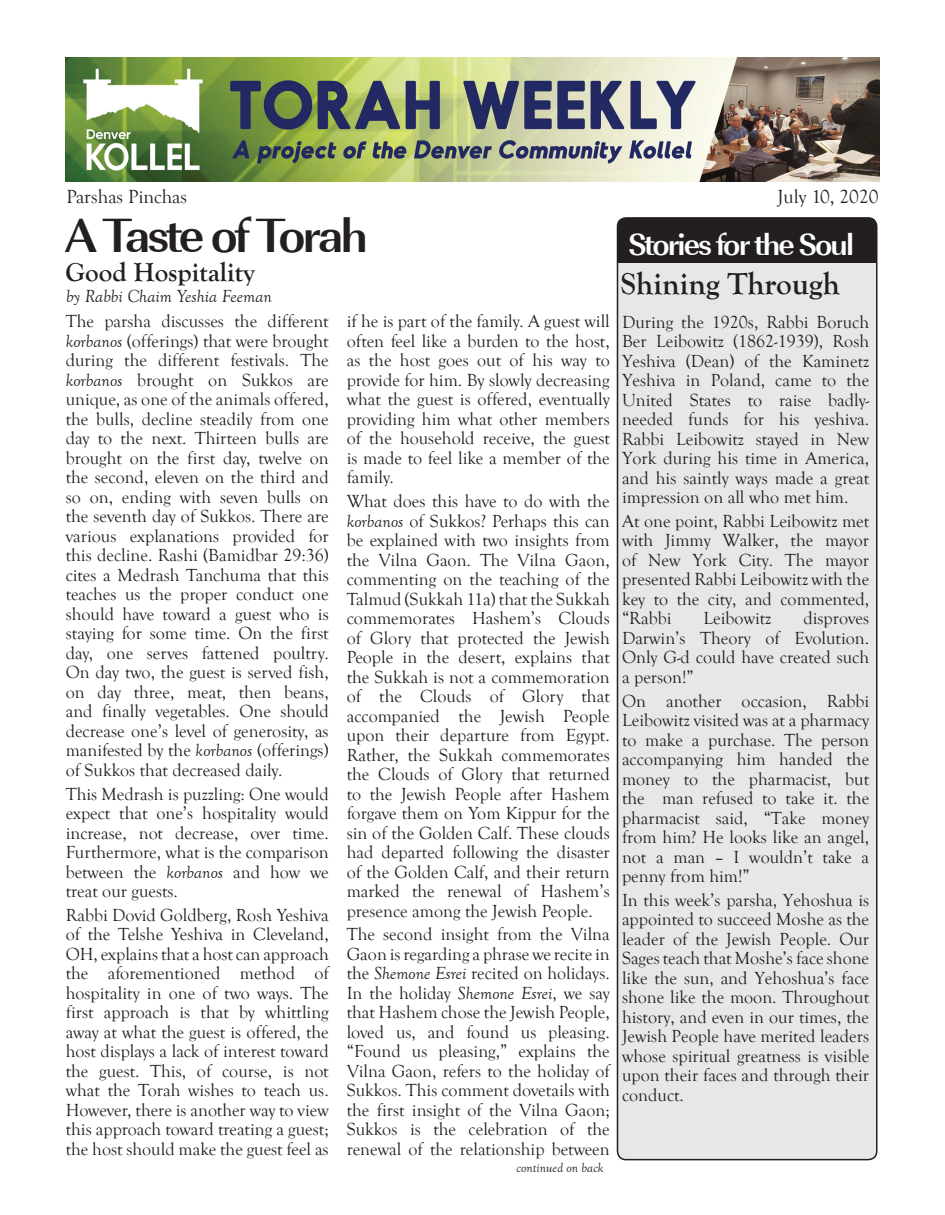
<style>
.page{position:relative;width:945px;height:1215px;background:#fff}
.page>*{position:absolute;margin:0;border:0;box-sizing:border-box;transform-origin:0 0}
.t1{font:700 49.5px "URW Imperial T";letter-spacing:-.06em;color:#231f20}
.t2{font:700 31.5px "URW Imperial T";letter-spacing:-.06em;color:#fff}
.t3{font:700 31.5px "Goudy Old Style T";color:#231f20}
.t4{font:700 27px "Goudy Old Style T";color:#231f20}
.t5{font:19.5px "Goudy Old Style T";color:#231f20}
.t6{font:18px/19.5px "Goudy Old Style T";color:#231f20;text-align:justify}
.t7{font:italic 18px "Goudy Old Style T";color:#231f20}
.t8{font:italic 13.5px "Goudy Old Style T";color:#231f20}
.s1{font-style:italic}
</style>
<div class="page">
<div style="left:617px;top:218px;width:260px;height:942px;background:#e6e7e9;border-radius:9px"></div>
<div style="left:617px;top:218px;width:260px;height:45px;background:#231f20"></div>
<div style="left:617px;top:217px;width:260px;height:943px;border:2px solid #231f20;border-radius:9px"></div>
<img style="left:66px;top:58px;width:814px;height:124px">
<p class="t5" style="left:66px;top:186px;width:122px">Parshas Pinchas</p>
<p class="t5" style="left:778px;top:186px;width:102px">July 10, 2020</p>
<p class="t1" style="left:65px;top:206px;width:304px">A Taste of Torah</p>
<p class="t2" style="left:628px;top:226px;width:227px">Stories for the Soul</p>
<p class="t4" style="left:65px;top:257px;width:191px">Good Hospitality</p>
<p class="t7" style="left:66px;top:286px;width:207px">by Rabbi Chaim Yeshia Feeman</p>
<p class="t6" style="left:66px;top:312px;width:265px">The parsha discusses the different <span class="s1">korbanos</span> (offerings) that were brought during the different festivals. The <span class="s1">korbanos</span> brought on Sukkos are unique, as one of the animals offered, the bulls, decline steadily from one day to the next. Thirteen bulls are brought on the first day, twelve on the second, eleven on the third and so on, ending with seven bulls on the seventh day of Sukkos. There are various explanations provided for this decline. Rashi (Bamidbar 29:36) cites a Medrash Tanchuma that this teaches us the proper conduct one should have toward a guest who is staying for some time. On the first day, one serves fattened poultry.<br>On day two, the guest is served fish, on day three, meat, then beans, and finally vegetables. One should decrease one’s level of generosity, as manifested by the <span class="s1">korbanos</span> (offerings) of Sukkos that decreased daily.</p>
<p class="t6" style="left:66px;top:784px;width:265px">This Medrash is puzzling: One would expect that one’s hospitality would increase, not decrease, over time.<br>Furthermore, what is the comparison between the <span class="s1">korbanos</span> and how we treat our guests.</p>
<p class="t6" style="left:66px;top:906px;width:265px">Rabbi Dovid Goldberg, Rosh Yeshiva of the Telshe Yeshiva in Cleveland, OH, explains that a host can approach the aforementioned method of hospitality in one of two ways. The first approach is that by whittling away at what the guest is offered, the host displays a lack of interest toward the guest. This, of course, is not what the Torah wishes to teach us.<br>However, there is another way to view this approach toward treating a guest; the host should make the guest feel as</p>
<p class="t6" style="left:347px;top:312px;width:265px">if he is part of the family. A guest will often feel like a burden to the host, as the host goes out of his way to provide for him. By slowly decreasing what the guest is offered, eventually providing him what other members of the household receive, the guest is made to feel like a member of the family.</p>
<p class="t6" style="left:347px;top:492px;width:265px">What does this have to do with the <span class="s1">korbanos</span> of Sukkos? Perhaps this can be explained with two insights from the Vilna Gaon. The Vilna Gaon, commenting on the teaching of the Talmud (Sukkah 11a) that the Sukkah commemorates Hashem’s Clouds of Glory that protected the Jewish People in the desert, explains that the Sukkah is not a commemoration of the Clouds of Glory that accompanied the Jewish People upon their departure from Egypt.<br>Rather, the Sukkah commemorates the Clouds of Glory that returned to the Jewish People after Hashem forgave them on Yom Kippur for the sin of the Golden Calf. These clouds had departed following the disaster of the Golden Calf, and their return marked the renewal of Hashem’s presence among the Jewish People.</p>
<p class="t6" style="left:347px;top:925px;width:265px">The second insight from the Vilna Gaon is regarding a phrase we recite in the <span class="s1">Shemone Esrei</span> recited on holidays.<br>In the holiday <span class="s1">Shemone Esrei</span>, we say that Hashem chose the Jewish People, loved us, and found us pleasing. “Found us pleasing,” explains the Vilna Gaon, refers to the holiday of Sukkos. This comment dovetails with the first insight of the Vilna Gaon; Sukkos is the celebration of the renewal of the relationship between</p>
<p class="t8" style="left:516px;top:1161px;width:89px">continued on back</p>
<p class="t3" style="left:621px;top:266px;width:220px">Shining Through</p>
<p class="t6" style="left:622px;top:312px;width:249px">During the 1920s, Rabbi Boruch Ber Leibowitz (1862-1939), Rosh Yeshiva (Dean) of the Kaminetz Yeshiva in Poland, came to the United States to raise badly&shy;needed funds for his yeshiva.<br>Rabbi Leibowitz stayed in New York during his time in America, and his saintly ways made a great impression on all who met him.</p>
<p class="t6" style="left:622px;top:512px;width:249px">At one point, Rabbi Leibowitz met with Jimmy Walker, the mayor of New York City. The mayor presented Rabbi Leibowitz with the key to the city, and commented, “Rabbi</p>
<p class="t6" style="left:622px;top:609px;width:249px;text-indent:181px">disproves Darwin’s Theory of Evolution.<br>Only G-d could have created such a person!”</p>
<p class="t6" style="left:622px;top:691px;width:249px">On another occasion, Rabbi Leibowitz visited was at a pharmacy to make a purchase. The person accompanying him handed the money to the pharmacist, but the man refused to take it. the pharmacist said, “Take money from him? He looks like an angel, not a man – I wouldn’t take a penny from him!”</p>
<p class="t6" style="left:622px;top:891px;width:249px">In this week’s parsha, Yehoshua is appointed to succeed Moshe as the leader of the Jewish People. Our Sages teach that Moshe’s face shone like the sun, and Yehoshua’s face shone like the moon. Throughout history, and even in our times, the Jewish People have merited leaders whose spiritual greatness is visible upon their faces and through their conduct.</p>
<p class="t6" style="left:704px;top:609px;width:69px">Leibowitz</p>
</div>
